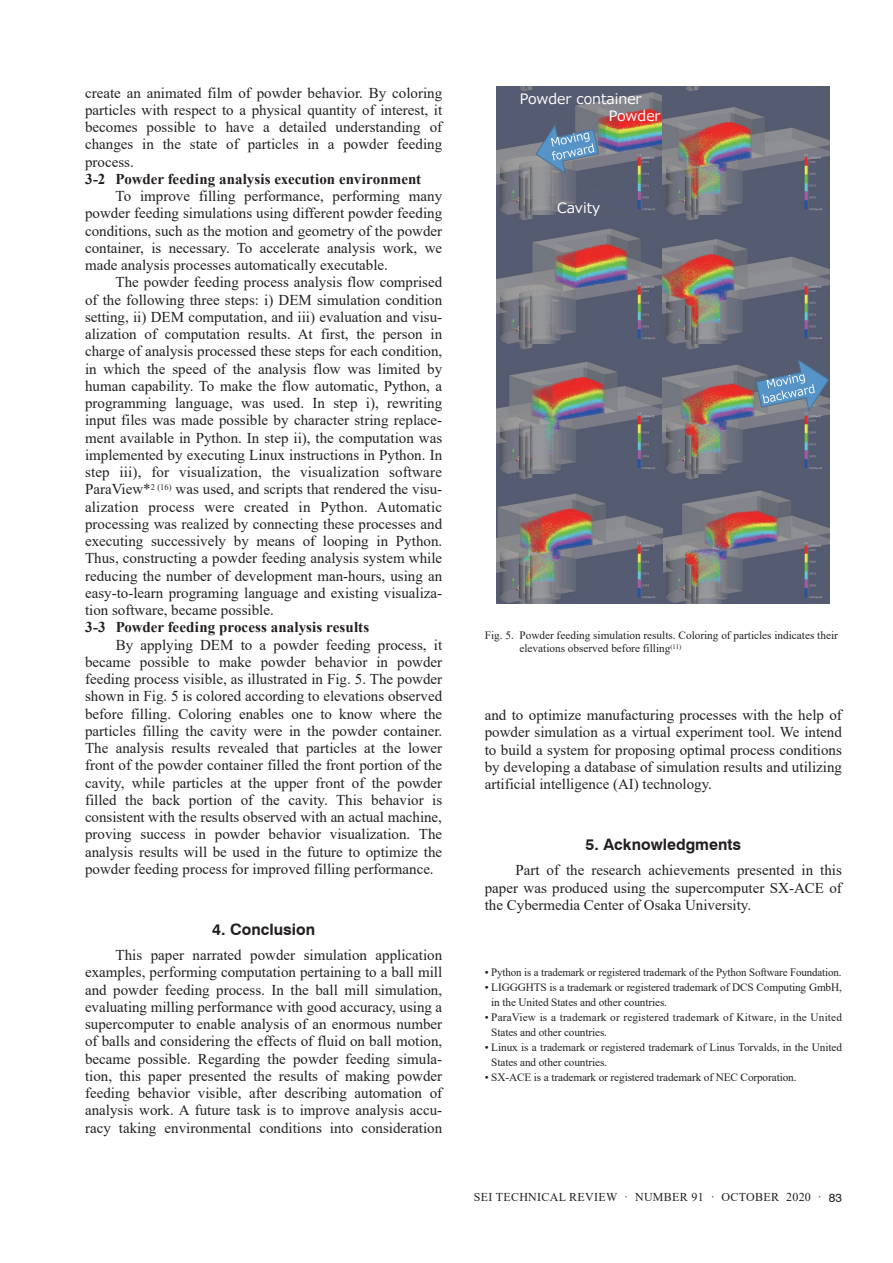
<style>
.page{position:relative;width:893px;height:1263px;background:#fff}
.page>*{position:absolute;margin:0;border:0;box-sizing:border-box;transform-origin:0 0}
.t1{font:700 15.75px "Swiss 721 BT";color:#231f20}
.t2{font:15px/17.2px "Times New Roman";color:#231f20;text-align:justify}
.t3{font:700 15px "Times New Roman";letter-spacing:.005em;color:#231f20}
.t4{font:14.4px/17.5px "Meiryo";color:#fff}
.t5{font:12px "Times New Roman";letter-spacing:.025em;color:#231f20}
.t6{font:11.25px/15px "Times New Roman";letter-spacing:-.01em;color:#231f20}
.t7{font:11.25px/15px "Times New Roman";letter-spacing:.015em;color:#231f20}
.s1{font-family:"Swiss 721 BT"}
</style>
<div class="page">
<img style="left:496px;top:86px;width:333px;height:517px">
<svg style="left:536px;top:125px;width:63px;height:49px;background:#6d89a5"></svg>
<svg style="left:756px;top:359px;width:73px;height:52px;background:#6784a2"></svg>
<p class="t2" style="left:85px;top:83px;width:359px">create an animated film of powder behavior. By coloring particles with respect to a physical quantity of interest, it becomes possible to have a detailed understanding of changes in the state of particles in a powder feeding process.</p>
<p class="t3" style="left:85px;top:168px;width:338px">3-2 Powder feeding analysis execution environment</p>
<p class="t2" style="left:85px;top:187px;width:359px;text-indent:31px">To improve filling performance, performing many powder feeding simulations using different powder feeding conditions, such as the motion and geometry of the powder container, is necessary. To accelerate analysis work, we made analysis processes automatically executable.</p>
<p class="t2" style="left:85px;top:273px;width:359px;text-indent:31px">The powder feeding process analysis flow comprised of the following three steps: i) DEM simulation condition setting, ii) DEM computation, and iii) evaluation and visu&shy;alization of computation results. At first, the person in charge of analysis processed these steps for each condition, in which the speed of the analysis flow was limited by human capability. To make the flow automatic, Python, a programming language, was used. In step i), rewriting input files was made possible by character string replace&shy;ment available in Python. In step ii), the computation was implemented by executing Linux instructions in Python. In step iii), for visualization, the visualization software ParaView*<sup>2</sup> <sup>(16)</sup> was used, and scripts that rendered the visu&shy;alization process were created in Python. Automatic processing was realized by connecting these processes and executing successively by means of looping in Python.<br>Thus, constructing a powder feeding analysis system while reducing the number of development man-hours, using an easy-to-learn programing language and existing visualiza&shy;tion software, became possible.</p>
<p class="t3" style="left:85px;top:616px;width:286px">3-3 Powder feeding process analysis results</p>
<p class="t2" style="left:85px;top:635px;width:359px;text-indent:31px">By applying DEM to a powder feeding process, it became possible to make powder behavior in powder feeding process visible, as illustrated in Fig. 5. The powder shown in Fig. 5 is colored according to elevations observed before filling. Coloring enables one to know where the particles filling the cavity were in the powder container.<br>The analysis results revealed that particles at the lower front of the powder container filled the front portion of the cavity, while particles at the upper front of the powder filled the back portion of the cavity. This behavior is consistent with the results observed with an actual machine, proving success in powder behavior visualization. The analysis results will be used in the future to optimize the powder feeding process for improved filling performance.</p>
<p class="t1" style="left:212px;top:920px;width:104px">4. Conclusion</p>
<p class="t2" style="left:85px;top:946px;width:359px;text-indent:31px">This paper narrated powder simulation application examples, performing computation pertaining to a ball mill and powder feeding process. In the ball mill simulation, evaluating milling performance with good accuracy, using a supercomputer to enable analysis of an enormous number of balls and considering the effects of fluid on ball motion, became possible. Regarding the powder feeding simula&shy;tion, this paper presented the results of making powder feeding behavior visible, after describing automation of analysis work. A future task is to improve analysis accu&shy;racy taking environmental conditions into consideration</p>
<p class="t4" style="left:609px;top:90px;width:53px;text-indent:-89px">Powder container<br>Powder</p>
<p class="t4" style="left:557px;top:199px;width:45px">Cavity</p>
<p class="t6" style="left:519px;top:628px;width:320px;line-height:13.5px;text-indent:-35px">Fig. 5. Powder feeding simulation results. Coloring of particles indicates their elevations observed before filling<sup>(11)</sup></p>
<p class="t2" style="left:485px;top:706px;width:359px">and to optimize manufacturing processes with the help of powder simulation as a virtual experiment tool. We intend to build a system for proposing optimal process conditions by developing a database of simulation results and utilizing artificial intelligence (AI) technology.</p>
<p class="t1" style="left:586px;top:835px;width:157px">5. Acknowledgments</p>
<p class="t2" style="left:485px;top:861px;width:359px;text-indent:31px">Part of the research achievements presented in this paper was produced using the supercomputer SX-ACE of the Cybermedia Center of Osaka University.</p>
<p class="t6" style="left:485px;top:964px;width:358px">• Python is a trademark or registered trademark of the Python Software Foundation.</p>
<p class="t6" style="left:491px;top:979px;width:352px;text-indent:-7px">• LIGGGHTS is a trademark or registered trademark of DCS Computing GmbH, in the United States and other countries.</p>
<p class="t7" style="left:491px;top:1009px;width:352px;text-indent:-7px">• ParaView is a trademark or registered trademark of Kitware, in the United<br>States and other countries.</p>
<p class="t6" style="left:491px;top:1039px;width:352px;text-indent:-7px">• Linux is a trademark or registered trademark of Linus Torvalds, in the United<br>States and other countries.</p>
<p class="t6" style="left:485px;top:1069px;width:313px">• SX-ACE is a trademark or registered trademark of NEC Corporation.</p>
<p class="t5" style="left:474px;top:1189px;width:370px">SEI TECHNICAL REVIEW · NUMBER 91 · OCTOBER 2020 · <span class="s1">83</span></p>
</div>
